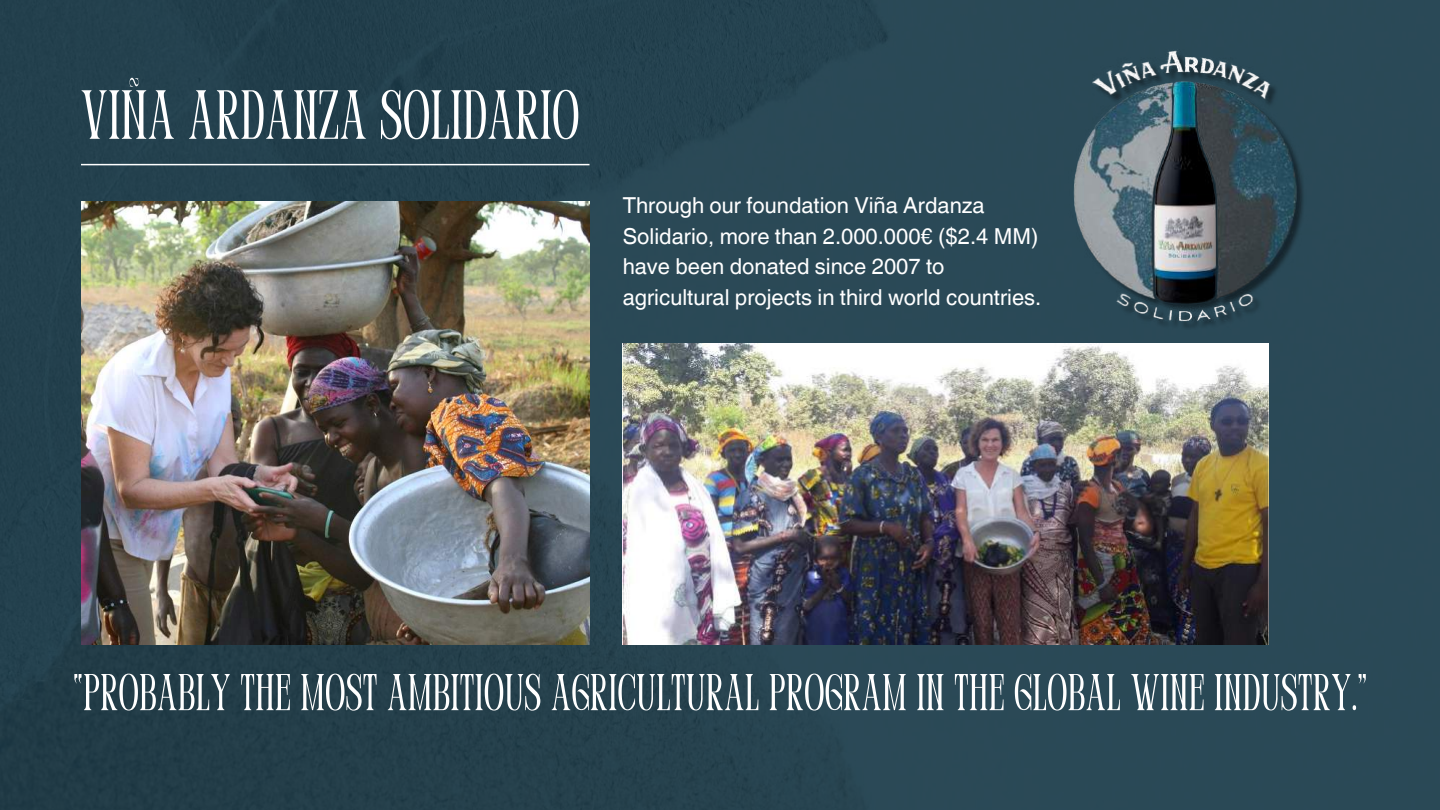
<style>
.page{position:relative;width:1440px;height:810px;background:#fff}
.page>*{position:absolute;margin:0;border:0;box-sizing:border-box;transform-origin:0 0}
.t1{font:condensed 69.4px "Perandoryv 2";letter-spacing:.02em;color:#fff}
.t2{font:condensed 51.7px "Perandoryv 2";letter-spacing:.02em;color:#fff}
.t3{font:22px/30.8px "Helvetica World";color:#fff}
</style>
<div class="page">
<img style="left:0;top:0;width:1440px;height:810px">
<img style="left:81px;top:202px;width:509px;height:442px">
<hr style="left:81px;top:164px;width:509px;height:1px;background:#fff">
<img style="left:1053px;top:34px;width:274px;height:321px">
<img style="left:623px;top:344px;width:646px;height:301px">
<h1 class="t1" style="left:81px;top:87px;width:499px">VIÑA ARDANZA SOLIDARIO</h1>
<p class="t3" style="left:623px;top:190px;width:420px">Through our foundation Viña Ardanza Solidario, more than 2.000.000€ ($2.4 MM) have been donated since 2007 to agricultural projects in third world countries.</p>
<h2 class="t2" style="left:73px;top:671px;width:1295px">“PROBABLY THE MOST AMBITIOUS AGRICULTURAL PROGRAM IN THE GLOBAL WINE INDUSTRY.”</h2>
</div>
